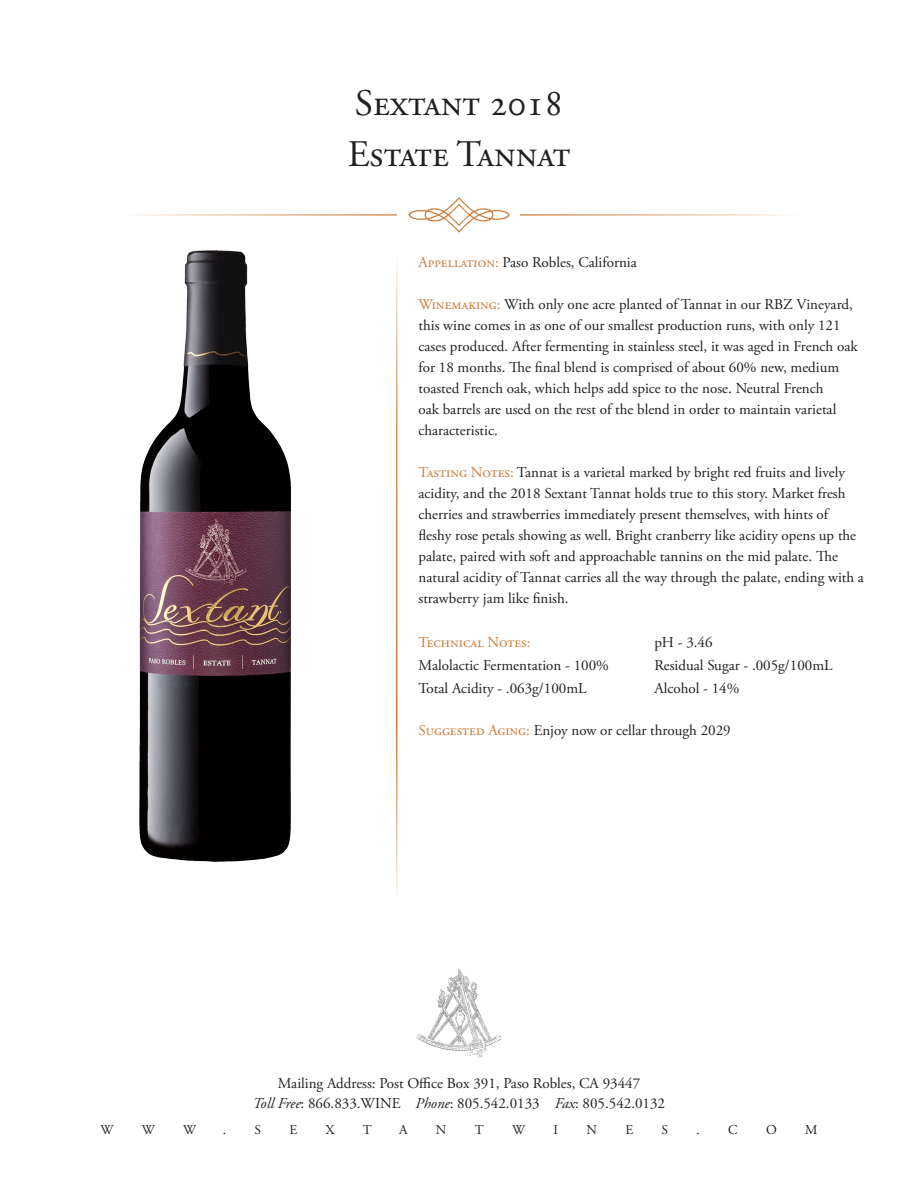
<style>
.page{position:relative;width:918px;height:1188px;background:#fff}
.page>*{position:absolute;margin:0;border:0;box-sizing:border-box;transform-origin:0 0}
.t1{font:37.5px "Adobe Garamond Pro";color:#231f20}
.t2{font:15px/21px "Adobe Garamond Pro";color:#231f20}
.t3{font:15px "Adobe Garamond Pro";color:#cc7b3a}
.t4{font:13.5px "Adobe Garamond Pro";color:#231f20}
.s1{color:#cc7b3a}
.s2{font-style:italic}
</style>
<div class="page">
<svg style="left:409px;top:197px;width:100px;height:36px"></svg>
<svg style="left:417px;top:969px;width:84px;height:88px"></svg>
<img style="left:139px;top:251px;width:152px;height:611px">
<p class="t1" style="left:355px;top:81px;width:210px">Sextant 2018</p>
<p class="t1" style="left:348px;top:132px;width:224px">Estate Tannat</p>
<p class="t2" style="left:418px;top:253px;width:220px"><span class="s1">Appellation:</span> Paso Robles, California</p>
<p class="t2" style="left:418px;top:295px;width:441px"><span class="s1">Winemaking:</span> With only one acre planted of Tannat in our RBZ Vineyard, this wine comes in as one of our smallest production runs, with only 121 cases produced. After fermenting in stainless steel, it was aged in French oak for 18 months. The final blend is comprised of about 60% new, medium toasted French oak, which helps add spice to the nose. Neutral French<br>oak barrels are used on the rest of the blend in order to maintain varietal characteristic.</p>
<p class="t2" style="left:418px;top:463px;width:447px"><span class="s1">Tasting Notes:</span> Tannat is a varietal marked by bright red fruits and lively acidity, and the 2018 Sextant Tannat holds true to this story. Market fresh cherries and strawberries immediately present themselves, with hints of fleshy rose petals showing as well. Bright cranberry like acidity opens up the palate, paired with soft and approachable tannins on the mid palate. The natural acidity of Tannat carries all the way through the palate, ending with a strawberry jam like finish.</p>
<p class="t3" style="left:418px;top:633px;width:114px">Technical Notes:</p>
<p class="t2" style="left:654px;top:633px;width:60px">pH - 3.46</p>
<p class="t2" style="left:418px;top:655px;width:192px">Malolactic Fermentation - 100%</p>
<p class="t2" style="left:654px;top:655px;width:180px">Residual Sugar - .005g/100mL</p>
<p class="t2" style="left:418px;top:678px;width:169px">Total Acidity - .063g/100mL</p>
<p class="t2" style="left:654px;top:678px;width:87px">Alcohol - 14%</p>
<p class="t2" style="left:418px;top:720px;width:314px"><span class="s1">Suggested Aging:</span> Enjoy now or cellar through 2029</p>
<p class="t2" style="left:253px;top:1074px;width:414px;line-height:19.5px;text-align:center">Mailing Address: Post Office Box 391, Paso Robles, CA 93447<br><span class="s2">Toll Free</span>: 866.833.WINE <span class="s2">Phone</span>: 805.542.0133 <span class="s2">Fax</span>: 805.542.0132</p>
<p class="t4" style="left:101px;top:1122px;width:14px">W</p>
<p class="t4" style="left:142px;top:1122px;width:14px">W</p>
<p class="t4" style="left:183px;top:1122px;width:14px">W</p>
<p class="t4" style="left:223px;top:1122px;width:5px">.</p>
<p class="t4" style="left:255px;top:1122px;width:8px">S</p>
<p class="t4" style="left:290px;top:1122px;width:9px">E</p>
<p class="t4" style="left:326px;top:1122px;width:10px">X</p>
<p class="t4" style="left:363px;top:1122px;width:10px">T</p>
<p class="t4" style="left:399px;top:1122px;width:10px">A</p>
<p class="t4" style="left:436px;top:1122px;width:12px">N</p>
<p class="t4" style="left:475px;top:1122px;width:10px">T</p>
<p class="t4" style="left:512px;top:1122px;width:14px">W</p>
<p class="t4" style="left:554px;top:1122px;width:6px">I</p>
<p class="t4" style="left:586px;top:1122px;width:12px">N</p>
<p class="t4" style="left:625px;top:1122px;width:9px">E</p>
<p class="t4" style="left:662px;top:1122px;width:8px">S</p>
<p class="t4" style="left:697px;top:1122px;width:5px">.</p>
<p class="t4" style="left:728px;top:1122px;width:11px">C</p>
<p class="t4" style="left:766px;top:1122px;width:12px">O</p>
<p class="t4" style="left:805px;top:1122px;width:14px">M</p>
</div>
